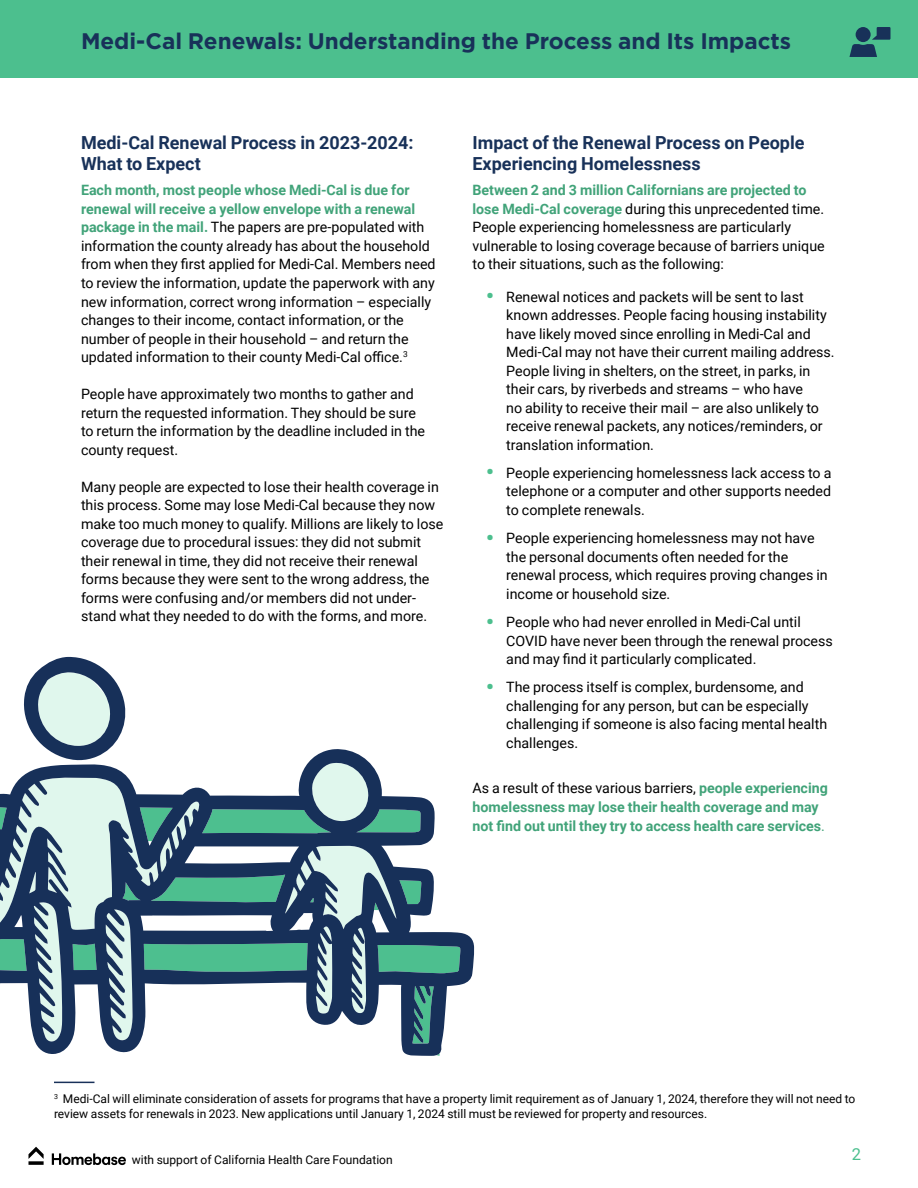
<style>
.page{position:relative;width:918px;height:1188px;background:#fff}
.page>*{position:absolute;margin:0;border:0;box-sizing:border-box;transform-origin:0 0}
.t1{font:700 22.5px "Gotham HTF";color:#183159}
.t2{font:700 18px/21.6px "Roboto";color:#183159}
.t3{font:16.5px "Roboto";color:#4cbf8e}
.t4{font:14.25px/18.6px "Roboto";color:#000}
.t5{font:700 14.25px/18.5px "Roboto";color:#41a379}
.t6{font:12px/15.6px "Roboto";color:#000}
.s1{font-weight:700;color:#41a379}
.s2{font-weight:900;font-size:21px;color:#4cbf8e}
.s3{font-weight:400;color:#000}
.s4{font-weight:400}
</style>
<div class="page">
<svg style="left:28px;top:1147px;width:16px;height:18px"></svg>
<svg style="left:52px;top:1153px;width:74px;height:12px"></svg>
<svg style="left:36px;top:933px;width:438px;height:123px"></svg>
<svg style="left:0;top:657px;width:461px;height:387px"></svg>
<div style="left:0;top:0;width:918px;height:78px;background:#4cbf8e"></div>
<svg style="left:849px;top:27px;width:42px;height:30px"></svg>
<hr style="left:54px;top:1082px;width:40px;height:1px;background:#183159">
<h1 class="t1" style="left:81px;top:28px;width:712px">Medi-Cal Renewals: Understanding the Process and Its Impacts</h1>
<p class="t2" style="left:81px;top:131px;width:334px">Medi-Cal Renewal Process in 2023-2024:<br>What to Expect</p>
<p class="t4" style="left:81px;top:180px;width:356px"><span class="s1">Each month, most people whose Medi-Cal is due for renewal will receive a yellow envelope with a renewal package in the mail.</span> The papers are pre-populated with information the county already has about the household from when they first applied for Medi-Cal. Members need to review the information, update the paperwork with any new information, correct wrong information – especially changes to their income, contact information, or the number of people in their household – and return the updated information to their county Medi-Cal office.<sup>3</sup></p>
<p class="t4" style="left:81px;top:384px;width:346px">People have approximately two months to gather and return the requested information. They should be sure to return the information by the deadline included in the county request.</p>
<p class="t4" style="left:81px;top:477px;width:364px">Many people are expected to lose their health coverage in this process. Some may lose Medi-Cal because they now make too much money to qualify. Millions are likely to lose coverage due to procedural issues: they did not submit their renewal in time, they did not receive their renewal forms because they were sent to the wrong address, the forms were confusing and/or members did not under&shy;stand what they needed to do with the forms, and more.</p>
<p class="t2" style="left:472px;top:131px;width:334px">Impact of the Renewal Process on People<br>Experiencing Homelessness</p>
<p class="t4" style="left:472px;top:180px;width:354px"><span class="s1">Between 2 and 3 million Californians are projected to lose Medi-Cal coverage</span> during this unprecedented time.<br>People experiencing homelessness are particularly vulnerable to losing coverage because of barriers unique to their situations, such as the following:</p>
<p class="t4" style="left:506px;top:287px;width:330px;text-indent:-20px"><span class="s2">•</span> Renewal notices and packets will be sent to last known addresses. People facing housing instability have likely moved since enrolling in Medi-Cal and Medi-Cal may not have their current mailing address.<br>People living in shelters, on the street, in parks, in their cars, by riverbeds and streams – who have<br>no ability to receive their mail – are also unlikely to receive renewal packets, any notices/reminders, or translation information.</p>
<p class="t4" style="left:506px;top:463px;width:327px;text-align:justify;text-indent:-20px"><span class="s2">•</span> People experiencing homelessness lack access to a telephone or a computer and other supports needed to complete renewals.</p>
<p class="t4" style="left:506px;top:528px;width:323px;text-indent:-20px"><span class="s2">•</span> People experiencing homelessness may not have the personal documents often needed for the renewal process, which requires proving changes in income or household size.</p>
<p class="t4" style="left:506px;top:612px;width:328px;text-indent:-20px"><span class="s2">•</span> People who had never enrolled in Medi-Cal until<br>COVID have never been through the renewal process and may find it particularly complicated.</p>
<p class="t4" style="left:506px;top:678px;width:323px;text-indent:-20px"><span class="s2">•</span> The process itself is complex, burdensome, and challenging for any person, but can be especially challenging if someone is also facing mental health challenges.</p>
<p class="t5" style="left:473px;top:779px;width:357px"><span class="s3">As a result of these various barriers,</span> people experiencing homelessness may lose their health coverage and may not find out until they try to access health care services<span class="s4">.</span></p>
<p class="t6" style="left:54px;top:1090px;width:803px"><sup>3</sup> Medi-Cal will eliminate consideration of assets for programs that have a property limit requirement as of January 1, 2024, therefore they will not need to review assets for renewals in 2023. New applications until January 1, 2024 still must be reviewed for property and resources.</p>
<p class="t6" style="left:132px;top:1151px;width:263px">with support of California Health Care Foundation</p>
<p class="t3" style="left:852px;top:1142px;width:11px">2</p>
</div>
